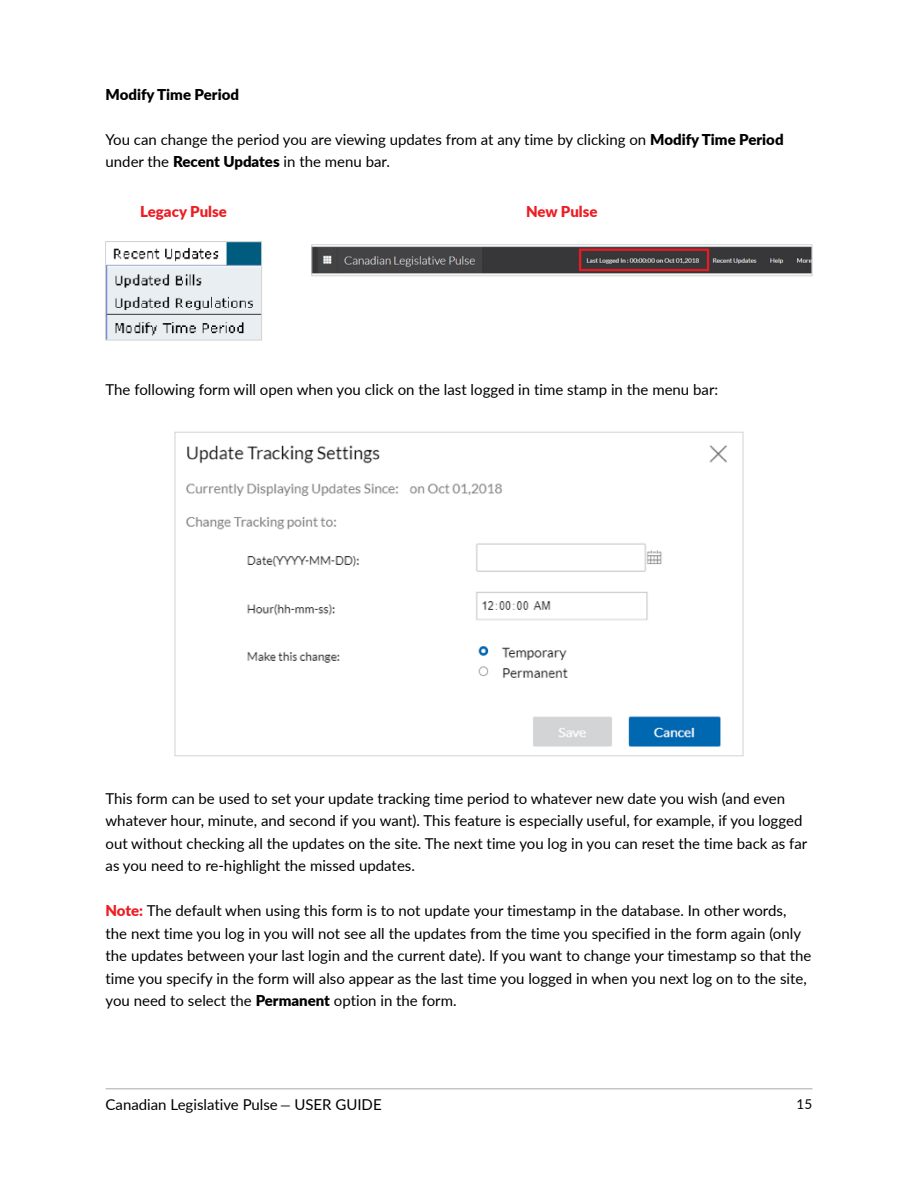
<style>
.page{position:relative;width:918px;height:1188px;background:#fff}
.page>*{position:absolute;margin:0;border:0;box-sizing:border-box;transform-origin:0 0}
.t1{font:15px/22.5px "Lato";color:#000}
.t2{font:900 15px "Lato";color:#ed1d24}
.t3{font:900 15px "Lato";color:#000}
.t4{font:13.5px "Lato";color:#000}
.s1{font-weight:900}
.s2{font-weight:900;color:#ed1d24}
.s3{font-size:13.5px}
</style>
<div class="page">
<hr style="left:106px;top:1089px;width:706px;height:1px;background:#a7a9ac">
<img style="left:107px;top:243px;width:153px;height:95px">
<div style="left:105px;top:241px;width:157px;height:99px;border:1px solid #d1d3d4"></div>
<img style="left:313px;top:246px;width:497px;height:28px">
<div style="left:311px;top:244px;width:501px;height:32px;border:1px solid #d1d3d4"></div>
<img style="left:186px;top:445px;width:542px;height:302px">
<p class="t3" style="left:106px;top:83px;width:135px">Modify Time Period</p>
<p class="t1" style="left:106px;top:127px;width:680px">You can change the period you are viewing updates from at any time by clicking on <span class="s1">Modify Time Period </span>under the <span class="s1">Recent Updates</span> in the menu bar.</p>
<p class="t2" style="left:140px;top:200px;width:88px">Legacy Pulse</p>
<p class="t2" style="left:526px;top:200px;width:73px">New Pulse</p>
<p class="t1" style="left:106px;top:378px;width:614px">The following form will open when you click on the last logged in time stamp in the menu bar:</p>
<p class="t1" style="left:106px;top:786px;width:703px">This form can be used to set your update tracking time period to whatever new date you wish (and even whatever hour, minute, and second if you want). This feature is especially useful, for example, if you logged out without checking all the updates on the site. The next time you log in you can reset the time back as far as you need to re-highlight the missed updates.</p>
<p class="t1" style="left:106px;top:899px;width:707px"><span class="s2">Note:</span> The default when using this form is to not update your timestamp in the database. In other words, the next time you log in you will not see all the updates from the time you specified in the form again (only the updates between your last login and the current date). If you want to change your timestamp so that the time you specify in the form will also appear as the last time you logged in when you next log on to the site, you need to select the <span class="s1">Permanent</span> option in the form.</p>
<p class="t1" style="left:106px;top:1093px;width:278px">Canadian Legislative Pulse <span class="s3">—</span> USER GUIDE</p>
<p class="t4" style="left:797px;top:1094px;width:17px">15</p>
</div>
